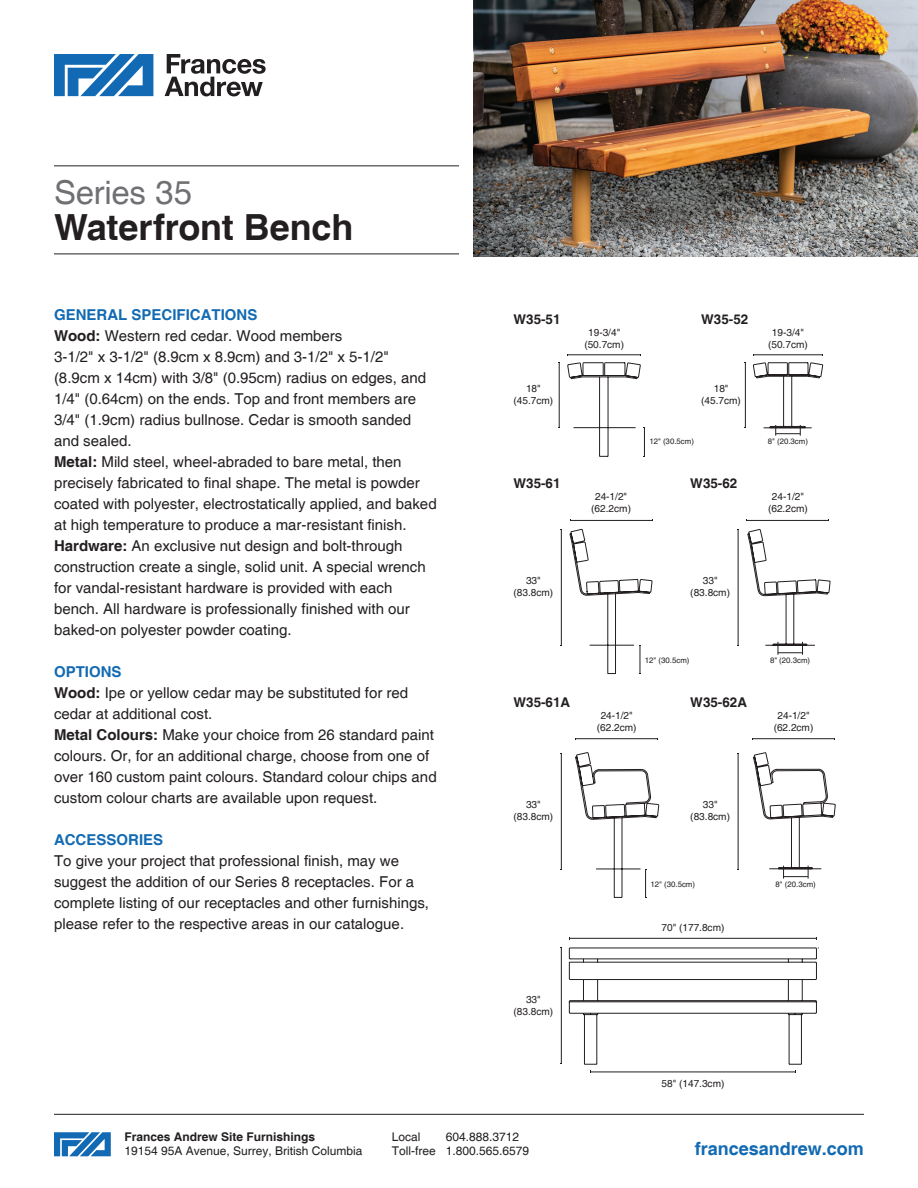
<style>
.page{position:relative;width:918px;height:1188px;background:#fff}
.page>*{position:absolute;margin:0;border:0;box-sizing:border-box;transform-origin:0 0}
.Product_Name{font:700 36px "Helvetica";letter-spacing:-.005em;color:#231f20}
.Series{font:33px "Helvetica";letter-spacing:-.01em;color:#6f7073}
.t1{font:700 18px "Helvetica";color:#126ab3}
.t2{font:15px/21px "Helvetica";color:#231f20}
.Section_Title{font:700 15px "Helvetica";color:#126ab3}
.t3{font:700 13.5px "Helvetica";color:#231f20}
.t4{font:12px "Helvetica";color:#231f20}
.t5{font:700 12px "Helvetica";color:#231f20}
.t6{font:10.05px/12.1px "Helvetica";color:#231f20;text-align:center}
.t7{font:7.8px "Helvetica";color:#231f20}
.s1{font-weight:700}
</style>
<div class="page">
<hr style="left:568px;top:355px;width:73px;height:1px;background:#231f20">
<hr style="left:754px;top:355px;width:68px;height:1px;background:#231f20">
<hr style="left:570px;top:520px;width:82px;height:1px;background:#231f20">
<hr style="left:559px;top:363px;width:1px;height:65px;background:#231f20">
<hr style="left:561px;top:529px;width:1px;height:116px;background:#231f20">
<svg style="left:567px;top:362px;width:78px;height:95px"></svg>
<svg style="left:569px;top:947px;width:249px;height:118px"></svg>
<hr style="left:570px;top:938px;width:246px;height:1px;background:#231f20">
<hr style="left:591px;top:1072px;width:204px;height:1px;background:#231f20">
<hr style="left:747px;top:520px;width:82px;height:1px;background:#231f20">
<hr style="left:738px;top:529px;width:1px;height:116px;background:#231f20">
<hr style="left:745px;top:363px;width:1px;height:65px;background:#231f20">
<svg style="left:569px;top:529px;width:84px;height:145px"></svg>
<svg style="left:753px;top:362px;width:70px;height:74px"></svg>
<svg style="left:747px;top:529px;width:84px;height:126px"></svg>
<hr style="left:576px;top:738px;width:82px;height:1px;background:#231f20">
<hr style="left:561px;top:753px;width:1px;height:116px;background:#231f20">
<hr style="left:561px;top:948px;width:1px;height:116px;background:#231f20">
<hr style="left:753px;top:738px;width:82px;height:1px;background:#231f20">
<hr style="left:738px;top:753px;width:1px;height:116px;background:#231f20">
<svg style="left:575px;top:752px;width:84px;height:146px"></svg>
<svg style="left:753px;top:752px;width:83px;height:127px"></svg>
<hr style="left:54px;top:165px;width:405px;height:1px;background:#231f20">
<hr style="left:54px;top:254px;width:405px;height:1px;background:#231f20">
<svg style="left:54px;top:54px;width:99px;height:42px"></svg>
<svg style="left:165px;top:54px;width:101px;height:42px"></svg>
<hr style="left:54px;top:1114px;width:810px;height:1px;background:#231f20">
<img style="left:473px;top:0;width:445px;height:256px">
<svg style="left:54px;top:1132px;width:57px;height:24px"></svg>
<p class="Series" style="left:54px;top:173px;width:140px">Series 35</p>
<p class="Product_Name" style="left:54px;top:205px;width:301px">Waterfront Bench</p>
<p class="Section_Title" style="left:54px;top:305px;width:205px">GENERAL SPECIFICATIONS</p>
<p class="t2" style="left:54px;top:326px;width:374px"><span class="s1">Wood:</span> Western red cedar. Wood members<br>3-1/2" x 3-1/2" (8.9cm x 8.9cm) and 3-1/2" x 5-1/2" (8.9cm x 14cm) with 3/8" (0.95cm) radius on edges, and 1/4" (0.64cm) on the ends. Top and front members are 3/4" (1.9cm) radius bullnose. Cedar is smooth sanded and sealed.</p>
<p class="t2" style="left:54px;top:452px;width:384px"><span class="s1">Metal:</span> Mild steel, wheel-abraded to bare metal, then precisely fabricated to final shape. The metal is powder coated with polyester, electrostatically applied, and baked at high temperature to produce a mar-resistant finish.</p>
<p class="t2" style="left:54px;top:536px;width:373px"><span class="s1">Hardware:</span> An exclusive nut design and bolt-through construction create a single, solid unit. A special wrench for vandal-resistant hardware is provided with each bench. All hardware is professionally finished with our baked-on polyester powder coating.</p>
<p class="Section_Title" style="left:54px;top:662px;width:69px">OPTIONS</p>
<p class="t2" style="left:54px;top:683px;width:356px"><span class="s1">Wood:</span> Ipe or yellow cedar may be substituted for red cedar at additional cost.</p>
<p class="t2" style="left:54px;top:725px;width:384px"><span class="s1">Metal Colours:</span> Make your choice from 26 standard paint colours. Or, for an additional charge, choose from one of over 160 custom paint colours. Standard colour chips and custom colour charts are available upon request.</p>
<p class="Section_Title" style="left:54px;top:830px;width:111px">ACCESSORIES</p>
<p class="t2" style="left:54px;top:851px;width:377px">To give your project that professional finish, may we suggest the addition of our Series 8 receptacles. For a complete listing of our receptacles and other furnishings, please refer to the respective areas in our catalogue.</p>
<p class="t3" style="left:514px;top:311px;width:49px">W35-51</p>
<p class="t3" style="left:701px;top:311px;width:49px">W35-52</p>
<p class="t6" style="left:584px;top:327px;width:41px">19-3/4" (50.7cm)</p>
<p class="t6" style="left:514px;top:383px;width:41px">18" (45.7cm)</p>
<p class="t6" style="left:701px;top:383px;width:41px">18" (45.7cm)</p>
<p class="t7" style="left:649px;top:437px;width:46px">12" (30.5cm)</p>
<p class="t3" style="left:514px;top:475px;width:49px">W35-61</p>
<p class="t3" style="left:690px;top:475px;width:49px">W35-62</p>
<p class="t6" style="left:591px;top:491px;width:41px">24-1/2" (62.2cm)</p>
<p class="t6" style="left:768px;top:327px;width:41px">19-3/4" (50.7cm)</p>
<p class="t7" style="left:768px;top:437px;width:42px">8" (20.3cm)</p>
<p class="t6" style="left:768px;top:491px;width:41px">24-1/2" (62.2cm)</p>
<p class="t6" style="left:514px;top:575px;width:41px">33" (83.8cm)</p>
<p class="t6" style="left:690px;top:575px;width:41px">33" (83.8cm)</p>
<p class="t7" style="left:645px;top:656px;width:46px">12" (30.5cm)</p>
<p class="t3" style="left:514px;top:694px;width:58px">W35-61A</p>
<p class="t3" style="left:690px;top:694px;width:58px">W35-62A</p>
<p class="t6" style="left:597px;top:709px;width:41px">24-1/2" (62.2cm)</p>
<p class="t7" style="left:770px;top:656px;width:42px">8" (20.3cm)</p>
<p class="t6" style="left:774px;top:709px;width:41px">24-1/2" (62.2cm)</p>
<p class="t6" style="left:514px;top:799px;width:41px">33" (83.8cm)</p>
<p class="t6" style="left:690px;top:799px;width:41px">33" (83.8cm)</p>
<p class="t7" style="left:651px;top:880px;width:46px">12" (30.5cm)</p>
<p class="t7" style="left:776px;top:880px;width:42px">8" (20.3cm)</p>
<p class="t6" style="left:514px;top:993px;width:41px">33" (83.8cm)</p>
<p class="t6" style="left:662px;top:922px;width:64px">70" (177.8cm)</p>
<p class="t6" style="left:662px;top:1077px;width:64px">58" (147.3cm)</p>
<p class="t5" style="left:124px;top:1129px;width:192px">Frances Andrew Site Furnishings</p>
<p class="t4" style="left:124px;top:1144px;width:240px">19154 95A Avenue, Surrey, British Columbia</p>
<p class="t1" style="left:695px;top:1138px;width:171px">francesandrew.com</p>
<p class="t4" style="left:392px;top:1130px;width:30px">Local</p>
<p class="t4" style="left:446px;top:1130px;width:75px">604.888.3712</p>
<p class="t4" style="left:392px;top:1144px;width:139px">Toll-free 1.800.565.6579</p>
</div>
